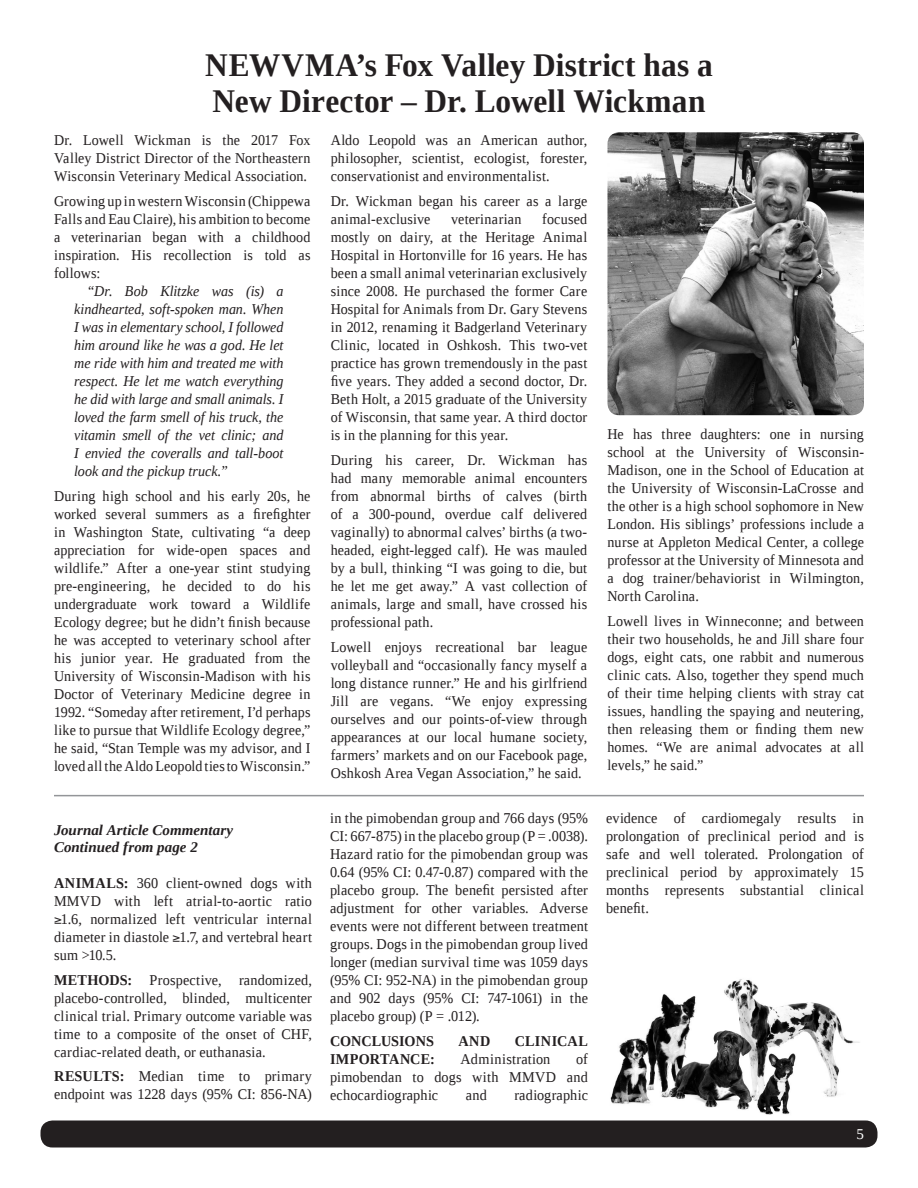
<style>
.page{position:relative;width:918px;height:1188px;background:#fff}
.page>*{position:absolute;margin:0;border:0;box-sizing:border-box;transform-origin:0 0}
.t1{font:700 33px/36px "Liberation Serif";letter-spacing:.005em;color:#231f20;scale:.95 1}
.t2{font:15px/18px "Liberation Serif";letter-spacing:.01em;color:#231f20;text-align:justify;scale:.94 1}
.t3{font:15px/18px "Liberation Serif";letter-spacing:.01em;color:#231f20;text-align:justify;scale:.95 1}
.t4{font:italic 15px/18px "Liberation Serif";color:#231f20;text-align:justify;scale:.94 1}
.t5{font:italic 700 15px/16.5px "Liberation Serif";color:#231f20}
.t6{font:700 15px "Liberation Serif";letter-spacing:.005em;color:#231f20;scale:.95 1}
.t7{font:15px "Liberation Serif";color:#fff}
.s1{font-weight:700}
</style>
<div class="page">
<div style="left:40px;top:1120px;width:838px;height:28px;background:#231f20;border-radius:12px"></div>
<img style="left:608px;top:132px;width:256px;height:283px">
<hr style="left:54px;top:795px;width:810px;height:1px;background:#939598">
<img style="left:610px;top:979px;width:250px;height:136px">
<p class="t1" style="left:205px;top:48px;width:536px">NEWVMA’s Fox Valley District has a<br>New Director – Dr. Lowell Wickman</p>
<p class="t2" style="left:54px;top:132px;width:274px">Dr. Lowell Wickman is the 2017 Fox Valley District Director of the Northeastern Wisconsin Veterinary Medical Association.</p>
<p class="t2" style="left:54px;top:192px;width:274px">Growing up in western Wisconsin (Chippewa Falls and Eau Claire), his ambition to become a veterinarian began with a childhood inspiration. His recollection is told as follows:</p>
<p class="t4" style="left:74px;top:282px;width:224px;text-indent:12px">“Dr. Bob Klitzke was (is) a kindhearted, soft-spoken man. When I was in elementary school, I followed him around like he was a god. He let me ride with him and treated me with respect. He let me watch everything he did with large and small animals. I loved the farm smell of his truck, the vitamin smell of the vet clinic; and I envied the coveralls and tall-boot look and the pickup truck.”</p>
<p class="t2" style="left:54px;top:487px;width:274px">During high school and his early 20s, he worked several summers as a firefighter in Washington State, cultivating “a deep appreciation for wide-open spaces and wildlife.” After a one-year stint studying pre-engineering, he decided to do his undergraduate work toward a Wildlife Ecology degree; but he didn’t finish because he was accepted to veterinary school after his junior year. He graduated from the University of Wisconsin-Madison with his Doctor of Veterinary Medicine degree in 1992. “Someday after retirement, I’d perhaps like to pursue that Wildlife Ecology degree,” he said, “Stan Temple was my advisor, and I loved all the Aldo Leopold ties to Wisconsin.”</p>
<p class="t5" style="left:54px;top:822px;width:181px">Journal Article Commentary<br>Continued from page 2</p>
<p class="t3" style="left:54px;top:874px;width:273px"><span class="s1">ANIMALS:</span> 360 client-owned dogs with MMVD with left atrial-to-aortic ratio ≥1.6, normalized left ventricular internal diameter in diastole ≥1.7, and vertebral heart sum &gt;10.5.</p>
<p class="t3" style="left:54px;top:971px;width:273px"><span class="s1">METHODS:</span> Prospective, randomized, placebo-controlled, blinded, multicenter clinical trial. Primary outcome variable was time to a composite of the onset of CHF, cardiac-related death, or euthanasia.</p>
<p class="t3" style="left:54px;top:1067px;width:273px"><span class="s1">RESULTS:</span> Median time to primary endpoint was 1228 days (95% CI: 856-NA)</p>
<p class="t2" style="left:331px;top:132px;width:274px">Aldo Leopold was an American author, philosopher, scientist, ecologist, forester, conservationist and environmentalist.</p>
<p class="t2" style="left:331px;top:192px;width:274px">Dr. Wickman began his career as a large animal-exclusive</p>
<p class="t2" style="left:331px;top:210px;width:274px;text-indent:212px">focused mostly on dairy, at the Heritage Animal Hospital in Hortonville for 16 years. He has been a small animal veterinarian exclusively since 2008. He purchased the former Care Hospital for Animals from Dr. Gary Stevens in 2012, renaming it Badgerland Veterinary Clinic, located in Oshkosh. This two-vet practice has grown tremendously in the past five years. They added a second doctor, Dr.<br>Beth Holt, a 2015 graduate of the University of Wisconsin, that same year. A third doctor is in the planning for this year.</p>
<p class="t2" style="left:331px;top:451px;width:274px">During his career, Dr. Wickman has had many memorable animal encounters from abnormal births of calves (birth of a 300-pound, overdue calf delivered vaginally) to abnormal calves’ births (a two&shy;headed, eight-legged calf). He was mauled by a bull, thinking “I was going to die, but he let me get away.” A vast collection of animals, large and small, have crossed his professional path.</p>
<p class="t2" style="left:331px;top:638px;width:274px">Lowell enjoys recreational bar league volleyball and “occasionally fancy myself a long distance runner.” He and his girlfriend Jill are vegans. “We enjoy expressing ourselves and our points-of-view through appearances at our local humane society, farmers’ markets and on our Facebook page, Oshkosh Area Vegan Association,” he said.</p>
<p class="t2" style="left:451px;top:210px;width:77px">veterinarian</p>
<p class="t3" style="left:330px;top:809px;width:273px">in the pimobendan group and 766 days (95% CI: 667-875) in the placebo group (P = .0038).<br>Hazard ratio for the pimobendan group was 0.64 (95% CI: 0.47-0.87) compared with the placebo group. The benefit persisted after adjustment for other variables. Adverse events were not different between treatment groups. Dogs in the pimobendan group lived longer (median survival time was 1059 days (95% CI: 952-NA) in the pimobendan group and 902 days (95% CI: 747-1061) in the placebo group) (P = .012).</p>
<p class="t6" style="left:330px;top:1033px;width:111px">CONCLUSIONS</p>
<p class="t6" style="left:458px;top:1033px;width:35px">AND</p>
<p class="t6" style="left:515px;top:1033px;width:79px">CLINICAL</p>
<p class="t6" style="left:330px;top:1051px;width:112px">IMPORTANCE:</p>
<p class="t3" style="left:461px;top:1050px;width:96px">Administration</p>
<p class="t3" style="left:330px;top:1050px;width:273px;text-indent:246px">of pimobendan to dogs with MMVD and echocardiographic</p>
<p class="t3" style="left:466px;top:1086px;width:24px">and</p>
<p class="t3" style="left:514px;top:1086px;width:79px">radiographic</p>
<p class="t2" style="left:608px;top:425px;width:274px">He has three daughters: one in nursing school at the University of Wisconsin-Madison, one in the School of Education at the University of Wisconsin-LaCrosse and the other is a high school sophomore in New London. His siblings’ professions include a nurse at Appleton Medical Center, a college professor at the University of Minnesota and a dog trainer/behaviorist in Wilmington, North Carolina.</p>
<p class="t2" style="left:608px;top:612px;width:274px">Lowell lives in Winneconne; and between their two households, he and Jill share four dogs, eight cats, one rabbit and numerous clinic cats. Also, together they spend much of their time helping clients with stray cat issues, handling the spaying and neutering, then releasing them or finding them new homes. “We are animal advocates at all levels,” he said.”</p>
<p class="t3" style="left:606px;top:809px;width:273px">evidence of cardiomegaly results in prolongation of preclinical period and is safe and well tolerated. Prolongation of preclinical period by approximately 15 months represents substantial clinical benefit.</p>
<p class="t7" style="left:856px;top:1126px;width:9px">5</p>
</div>
